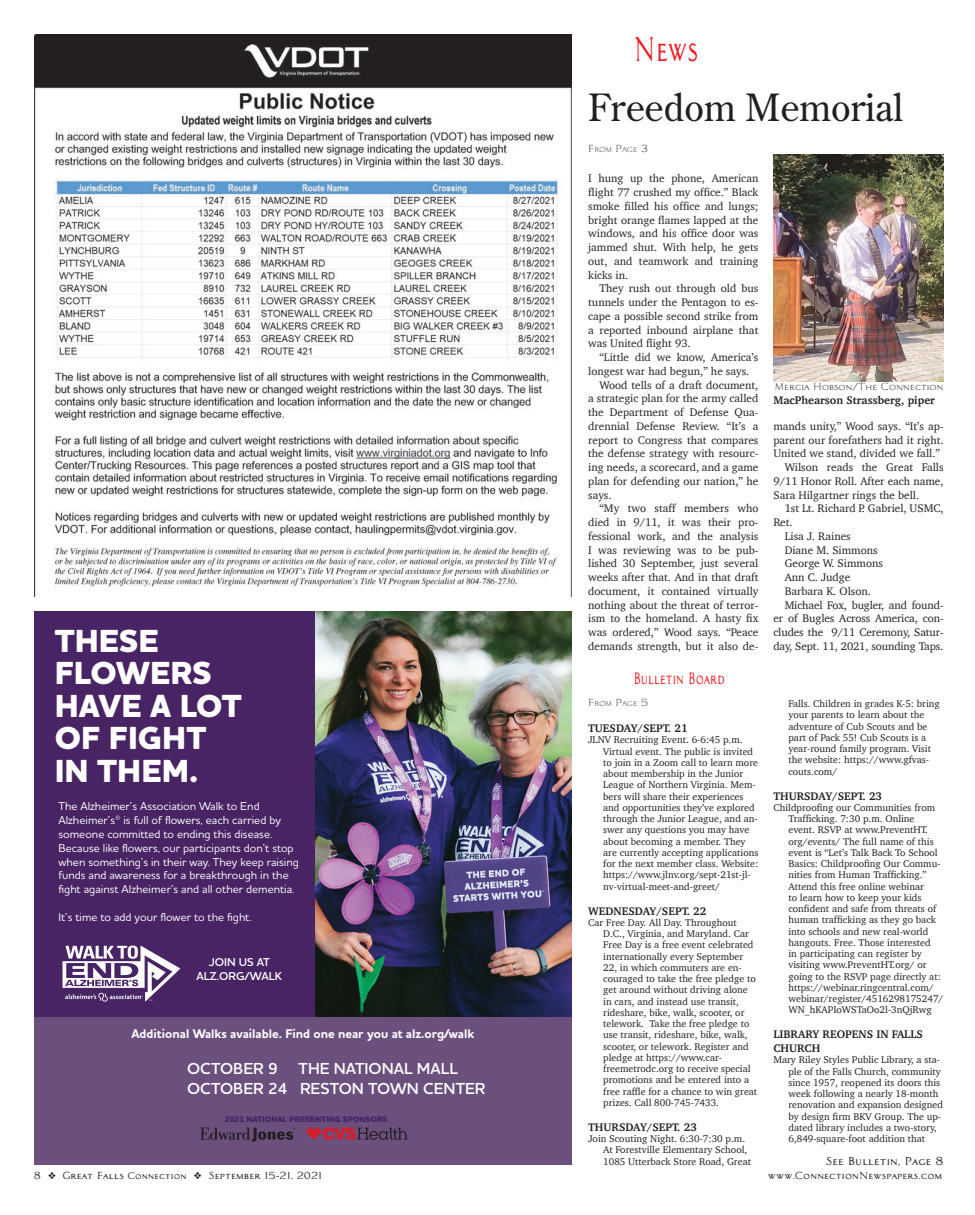
<style>
.page{position:relative;width:975px;height:1215px;background:#fff}
.page>*{position:absolute;margin:0;border:0;box-sizing:border-box;transform-origin:0 0}
.t1{font:37.5px "Century Old Style";color:#231f20}
.t2{font:33.75px "Architect Bold V";color:#ee1d23;scale:.7 1}
.t3{font:800 32.5px/32.5px "Houschka Pro";color:#fff}
.t4{font:600 16.25px/19.8px "Houschka Pro";color:#fff}
.t5{font:16.25px "Architect Bold V";color:#ee1d23;scale:.7 1}
.t6{font:700 12.75px "Houschka Pro";color:#fff}
.t7{font:500 11.62px/13.9px "Houschka Pro";color:#fff}
.t8{font:600 11.62px/13.9px "Houschka Pro";color:#fff;text-align:center}
.t9{font:11.25px/13.8px "Charter";color:#231f20;text-align:justify}
.t10{font:700 11.25px/13.8px "Charter";color:#231f20}
.t11{font:11.25px "Architect Bold V";color:#231f20}
.t12{font:10px/11.2px "Charter";color:#231f20}
.t13{font:10px "Architect Bold V";color:#231f20}
.t14{font:10px "Architect Roman V";color:#231f20}
.t15{font:800 8.12px "Houschka Alt Pro";color:#472264}
.t16{font:7px "Architect Roman V";color:#231f20}
.s1{font-size:10px}
.s2{font-size:9.25px}
</style>
<div class="page">
<img style="left:773px;top:154px;width:171px;height:227px">
<img style="left:34px;top:35px;width:537px;height:561px">
<div style="left:34px;top:983px;width:538px;height:182px;background:#6b4f7d"></div>
<div style="left:34px;top:611px;width:380px;height:406px;background:#482464"></div>
<svg style="left:63px;top:946px;width:117px;height:56px"></svg>
<svg style="left:200px;top:1127px;width:95px;height:15px"></svg>
<svg style="left:306px;top:1127px;width:102px;height:13px"></svg>
<img style="left:316px;top:611px;width:256px;height:406px">
<h2 class="t2" style="left:634px;top:30px;width:94px">News</h2>
<h1 class="t1" style="left:588px;top:84px;width:316px">Freedom Memorial</h1>
<h3 class="t3" style="left:55px;top:626px;width:189px">THESE<br>FLOWERS<br>HAVE A LOT<br>OF FIGHT<br>IN THEM.</h3>
<p class="t7" style="left:59px;top:799px;width:242px">The Alzheimer’s Association Walk to End Alzheimer’s® is full of flowers, each carried by someone committed to ending this disease.<br>Because like flowers, our participants don’t stop when something’s in their way. They keep raising funds and awareness for a breakthrough in the fight against Alzheimer’s and all other dementia.</p>
<p class="t7" style="left:59px;top:910px;width:195px">It’s time to add your flower to the fight.</p>
<p class="t8" style="left:196px;top:955px;width:87px">JOIN US AT<br>ALZ.ORG/WALK</p>
<p class="t6" style="left:131px;top:1025px;width:344px">Additional Walks available. Find one near you at alz.org/walk</p>
<h3 class="t4" style="left:187px;top:1058px;width:92px">OCTOBER 9</h3>
<h3 class="t4" style="left:187px;top:1058px;width:300px;text-indent:112px">THE NATIONAL MALL<br>OCTOBER 24 RESTON TOWN CENTER</h3>
<p class="t15" style="left:225px;top:1114px;width:164px">2021 NATIONAL PRESENTING SPONSORS</p>
<p class="t16" style="left:588px;top:145px;width:61px"><span class="s1">F</span>ROM <span class="s1">P</span>AGE <span class="s1">3</span></p>
<p class="t9" style="left:588px;top:172px;width:172px">I hung up the phone, American flight 77 crushed my office.” Black smoke filled his office and lungs; bright orange flames lapped at the windows, and his office door was jammed shut. With help, he gets out, and teamwork and training kicks in.</p>
<p class="t9" style="left:588px;top:282px;width:172px;text-indent:11px">They rush out through old bus tunnels under the Pentagon to es&shy;cape a possible second strike from a reported inbound airplane that was United flight 93.</p>
<p class="t9" style="left:599px;top:350px;width:160px">“Little did we know, America’s</p>
<p class="t9" style="left:588px;top:364px;width:163px">longest war had begun,” he says.</p>
<p class="t9" style="left:599px;top:378px;width:160px">Wood tells of a draft document,</p>
<p class="t9" style="left:588px;top:392px;width:172px">a strategic plan for the army called</p>
<p class="t9" style="left:588px;top:405px;width:172px">the Department of Defense Qua-</p>
<p class="t9" style="left:588px;top:419px;width:172px">drennial Defense Review. “It’s a</p>
<p class="t9" style="left:588px;top:433px;width:172px">report to Congress that compares</p>
<p class="t9" style="left:588px;top:447px;width:172px">the defense strategy with resourc-</p>
<p class="t9" style="left:588px;top:460px;width:172px">ing needs, a scorecard, and a game</p>
<p class="t9" style="left:588px;top:474px;width:172px">plan for defending our nation,” he</p>
<p class="t9" style="left:588px;top:488px;width:25px">says.</p>
<p class="t9" style="left:599px;top:502px;width:160px">“My two staff members who</p>
<p class="t9" style="left:588px;top:515px;width:172px">died in 9/11, it was their pro-</p>
<p class="t9" style="left:588px;top:529px;width:172px">fessional work, and the analysis</p>
<p class="t9" style="left:588px;top:543px;width:172px">I was reviewing was to be pub-</p>
<p class="t9" style="left:588px;top:557px;width:172px">lished 30 September, just several</p>
<p class="t9" style="left:588px;top:570px;width:172px">weeks after that. And in that draft</p>
<p class="t9" style="left:588px;top:584px;width:172px">document, it contained virtually</p>
<p class="t9" style="left:588px;top:598px;width:172px">nothing about the threat of terror-</p>
<p class="t9" style="left:588px;top:611px;width:172px">ism to the homeland. A hasty fix</p>
<p class="t9" style="left:588px;top:625px;width:172px">was ordered,” Wood says. “Peace</p>
<p class="t9" style="left:588px;top:639px;width:172px">demands strength, but it also de-</p>
<h3 class="t5" style="left:633px;top:669px;width:132px">Bulletin Board</h3>
<p class="t16" style="left:588px;top:700px;width:61px"><span class="s1">F</span>ROM <span class="s1">P</span>AGE <span class="s1">5</span></p>
<p class="t10" style="left:588px;top:721px;width:101px">TUESDAY/SEPT. 21</p>
<p class="t12" style="left:603px;top:734px;width:157px;text-indent:-15px">JLNV Recruiting Event. 6-6:45 p.m.<br>Virtual event. The public is invited to join in a Zoom call to learn more about membership in the Junior League of Northern Virginia. Mem&shy;bers will share their experiences and opportunities they’ve explored through the Junior League, and an&shy;swer any questions you may have about becoming a member. They are currently accepting applications for the next member class. Website: https://www.jlnv.org/sept-21st-jl&shy;nv-virtual-meet-and-greet/</p>
<p class="t10" style="left:588px;top:904px;width:120px">WEDNESDAY/SEPT. 22</p>
<p class="t12" style="left:603px;top:917px;width:156px;text-indent:-15px">Car Free Day. All Day. Throughout D.C., Virginia, and Maryland. Car Free Day is a free event celebrated internationally every September 22, in which commuters are en&shy;couraged to take the free pledge to get around without driving alone in cars, and instead use transit, rideshare, bike, walk, scooter, or telework. Take the free pledge to use transit, rideshare, bike, walk, scooter, or telework. Register and pledge at https://www.car&shy;freemetrodc.org to receive special promotions and be entered into a free raffle for a chance to win great prizes. Call 800-745-7433.</p>
<p class="t10" style="left:588px;top:1120px;width:110px">THURSDAY/SEPT. 23</p>
<p class="t12" style="left:603px;top:1133px;width:149px;text-indent:-15px">Join Scouting Night. 6:30-7:30 p.m.<br>At Forestville Elementary School,<br>1085 Utterback Store Road, Great</p>
<p class="t14" style="left:775px;top:381px;width:170px">Mercia Hobson/The Connection</p>
<p class="t10" style="left:773px;top:393px;width:163px">MacPhearson Strassberg, piper</p>
<p class="t9" style="left:773px;top:419px;width:172px">mands unity,” Wood says. “It’s ap-</p>
<p class="t9" style="left:773px;top:433px;width:172px">parent our forefathers had it right.</p>
<p class="t9" style="left:773px;top:447px;width:168px">United we stand, divided we fall.”</p>
<p class="t9" style="left:785px;top:460px;width:160px">Wilson reads the Great Falls</p>
<p class="t9" style="left:773px;top:474px;width:172px">9/11 Honor Roll. After each name,</p>
<p class="t9" style="left:773px;top:488px;width:147px">Sara Hilgartner rings the bell.</p>
<p class="t9" style="left:785px;top:502px;width:160px">1st Lt. Richard P. Gabriel, USMC,</p>
<p class="t9" style="left:773px;top:515px;width:21px">Ret.</p>
<p class="t9" style="left:785px;top:529px;width:68px">Lisa J. Raines</p>
<p class="t9" style="left:785px;top:543px;width:95px">Diane M. Simmons</p>
<p class="t9" style="left:785px;top:557px;width:100px">George W. Simmons</p>
<p class="t9" style="left:785px;top:570px;width:67px">Ann C. Judge</p>
<p class="t9" style="left:785px;top:584px;width:88px">Barbara K. Olson.</p>
<p class="t9" style="left:785px;top:598px;width:160px">Michael Fox, bugler, and found-</p>
<p class="t9" style="left:773px;top:612px;width:172px">er of Bugles Across America, con-</p>
<p class="t9" style="left:773px;top:625px;width:172px">cludes the 9/11 Ceremony, Satur-</p>
<p class="t9" style="left:773px;top:639px;width:172px">day, Sept. 11, 2021, sounding Taps.</p>
<p class="t12" style="left:788px;top:698px;width:153px">Falls. Children in grades K-5: bring your parents to learn about the adventure of Cub Scouts and be part of Pack 55! Cub Scouts is a year-round family program. Visit the website: https://www.gfvas&shy;couts.com/</p>
<p class="t10" style="left:773px;top:789px;width:110px">THURSDAY/SEPT. 23</p>
<p class="t12" style="left:788px;top:802px;width:156px;text-indent:-15px">Childproofing our Communities from Trafficking. 7:30 p.m. Online event. RSVP at www.PreventHT. org/events/ The full name of this event is “Let’s Talk Back To School Basics: Childproofing Our Commu&shy;nities from Human Trafficking.” Attend this free online webinar<br>to learn how to keep your kids confident and safe from threats of human trafficking as they go back into schools and new real-world hangouts. Free. Those interested<br>in participating can register by visiting www.PreventHT.org/ or going to the RSVP page directly at: https://webinar.ringcentral.com/ webinar/register/4516298175247/ WN_hKAPIoWSTaOo2l-3nQjRwg</p>
<p class="t10" style="left:773px;top:1028px;width:151px">LIBRARY REOPENS IN FALLS<br>CHURCH</p>
<p class="t12" style="left:788px;top:1054px;width:156px;text-indent:-15px">Mary Riley Styles Public Library, a sta&shy;ple of the Falls Church, community since 1957, reopened its doors this week following a nearly 18-month renovation and expansion designed by design firm BKV Group. The up&shy;dated library includes a two-story, 6,849-square-foot addition that</p>
<p class="t11" style="left:826px;top:1154px;width:119px">See Bulletin, Page 8</p>
<p class="t13" style="left:34px;top:1170px;width:290px">8 ❖ Great Falls <span class="s2">Connection</span> ❖ September 15-21, 2021</p>
<p class="t13" style="left:768px;top:1170px;width:176px">www.ConnectionNewspapers.com</p>
</div>
